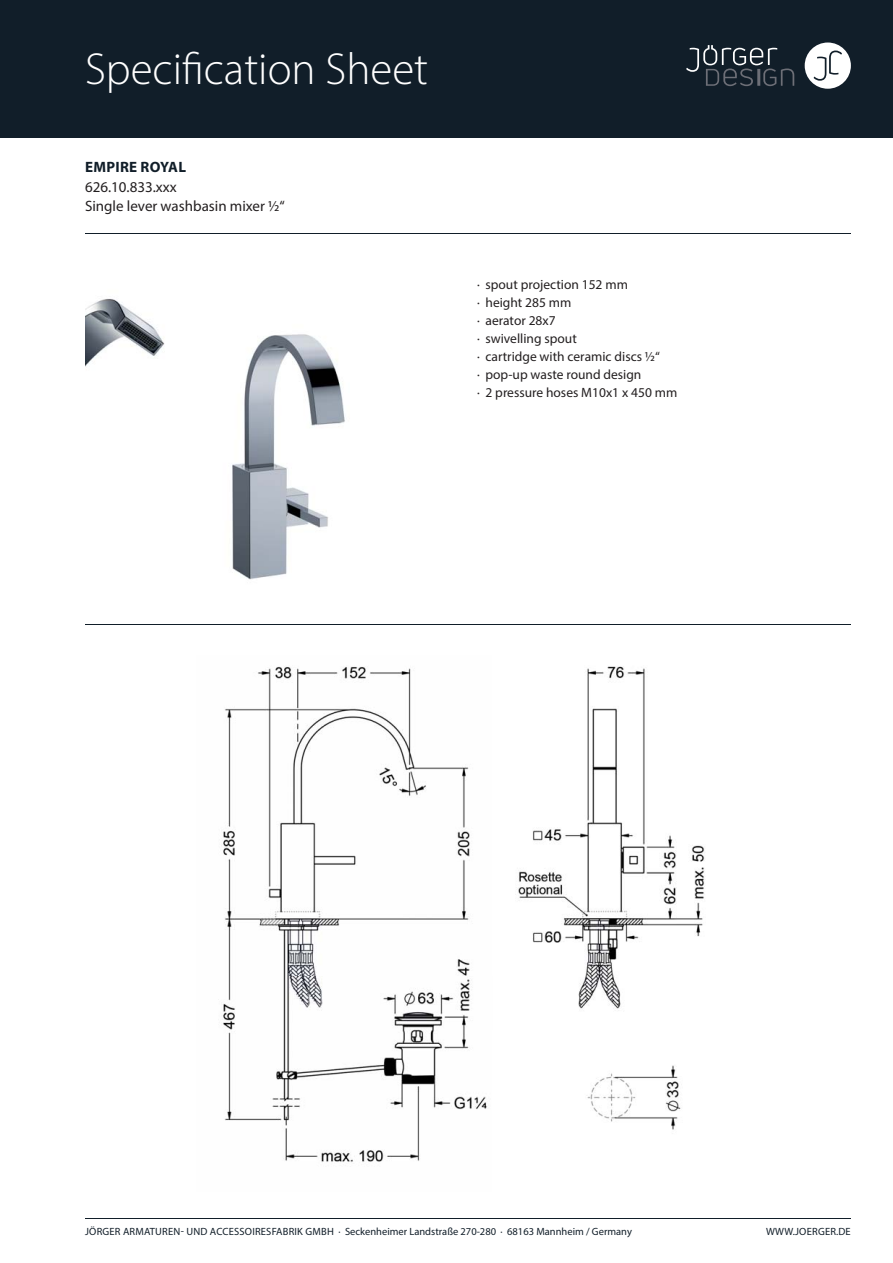
<style>
.page{position:relative;width:893px;height:1263px;background:#fff}
.page>*{position:absolute;margin:0;border:0;box-sizing:border-box;transform-origin:0 0}
.t1{font:300 45px "Myriad Pro";color:#fff}
.t2{font:15px "Myriad Pro";color:#231f20}
.t3{font:700 15px "Myriad Pro";letter-spacing:.02em;color:#111e29}
.t4{font:13.5px/18px "Myriad Pro";color:#231f20}
.t5{font:10.5px "Myriad Pro";letter-spacing:.005em;color:#111e29}
</style>
<div class="page">
<div style="left:0;top:0;width:893px;height:138px;background:#111e29"></div>
<div style="left:805px;top:43px;width:46px;height:46px;background:#fff;border-radius:50%"></div>
<svg style="left:814px;top:51px;width:28px;height:30px"></svg>
<svg style="left:686px;top:45px;width:108px;height:41px"></svg>
<hr style="left:85px;top:1218px;width:766px;height:1px;background:#111e29">
<hr style="left:85px;top:233px;width:766px;height:1px;background:#111e29">
<hr style="left:85px;top:624px;width:766px;height:1px;background:#111e29">
<img style="left:85px;top:298px;width:260px;height:282px">
<img style="left:223px;top:666px;width:482px;height:496px">
<h1 class="t1" style="left:85px;top:52px;width:345px">Specification Sheet</h1>
<p class="t3" style="left:85px;top:161px;width:102px">EMPIRE ROYAL</p>
<p class="t2" style="left:85px;top:200px;width:201px">Single lever washbasin mixer ½“</p>
<p class="t2" style="left:85px;top:181px;width:93px">626.10.833.xxx</p>
<p class="t4" style="left:477px;top:277px;width:202px">· spout projection 152 mm<br>· height 285 mm<br>· aerator 28x7<br>· swivelling spout<br>· cartridge with ceramic discs ½“<br>· pop-up waste round design<br>· 2 pressure hoses M10x1 x 450 mm</p>
<p class="t5" style="left:85px;top:1228px;width:548px">JÖRGER ARMATUREN- UND ACCESSOIRESFABRIK GMBH · Seckenheimer Landstraße 270-280 · 68163 Mannheim / Germany</p>
<p class="t5" style="left:766px;top:1228px;width:86px">WWW.JOERGER.DE</p>
</div>
